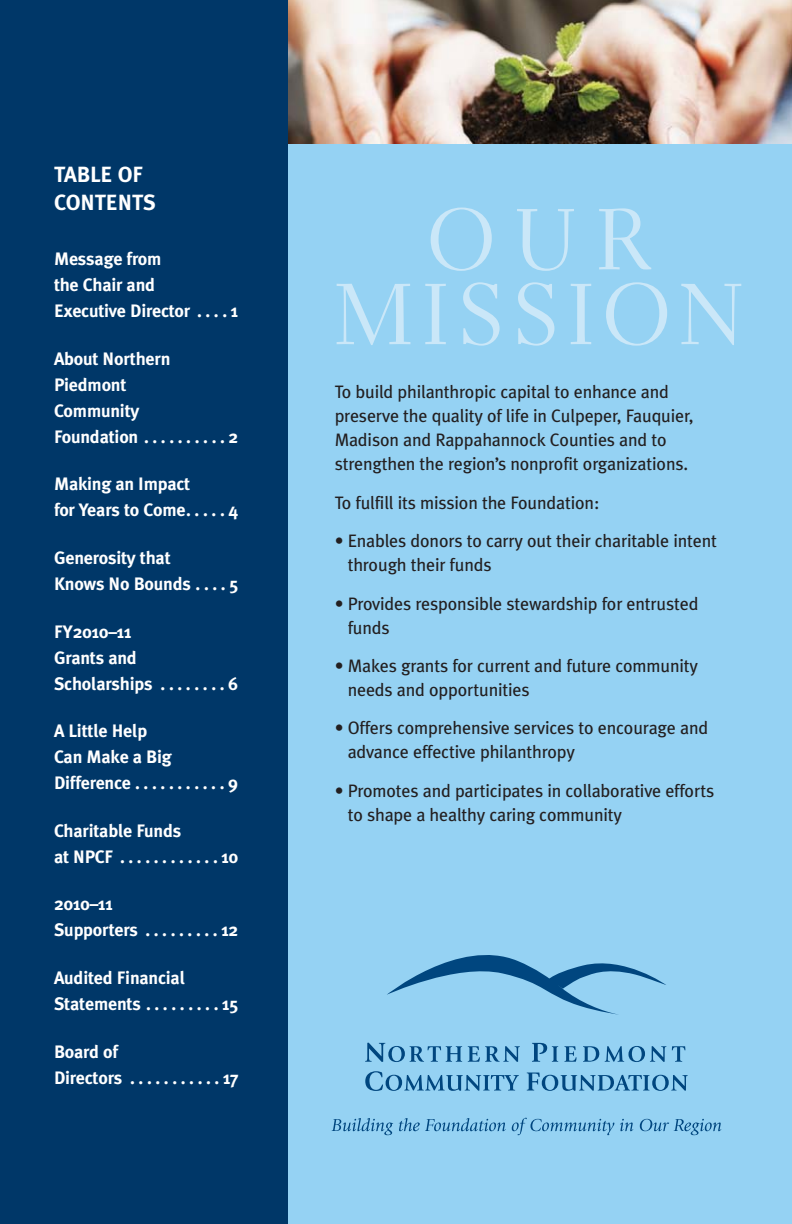
<style>
.page{position:relative;width:792px;height:1224px;background:#fff}
.page>*{position:absolute;margin:0;border:0;box-sizing:border-box;transform-origin:0 0}
.t1{font:86px/74.8px "Electra LH";letter-spacing:.08em;color:#cae7f8;text-align:center}
.t2{font:700 22px/28.6px "Meta Plus";color:#fff}
.t3{font:18px/24px "Meta Plus";letter-spacing:-.01em;color:#231f20}
.t4{font:700 18px/26px "Meta Plus";letter-spacing:-.01em;color:#fff}
</style>
<div class="page">
<div style="left:259px;top:0;width:533px;height:1224px;background:#95d2f3"></div>
<img style="left:288px;top:0;width:504px;height:144px">
<div style="left:0;top:0;width:288px;height:1224px;background:#003768"></div>
<svg style="left:332px;top:1118px;width:61px;height:17px"></svg>
<svg style="left:399px;top:1118px;width:107px;height:13px"></svg>
<svg style="left:512px;top:1118px;width:102px;height:17px"></svg>
<svg style="left:620px;top:1119px;width:13px;height:12px"></svg>
<svg style="left:640px;top:1119px;width:81px;height:16px"></svg>
<svg style="left:387px;top:955px;width:279px;height:60px"></svg>
<svg style="left:365px;top:1043px;width:97px;height:19px"></svg>
<svg style="left:468px;top:1046px;width:52px;height:16px"></svg>
<svg style="left:532px;top:1043px;width:26px;height:19px"></svg>
<svg style="left:564px;top:1046px;width:13px;height:16px"></svg>
<svg style="left:583px;top:1046px;width:16px;height:16px"></svg>
<svg style="left:605px;top:1046px;width:61px;height:16px"></svg>
<svg style="left:672px;top:1046px;width:13px;height:16px"></svg>
<svg style="left:365px;top:1071px;width:154px;height:20px"></svg>
<svg style="left:527px;top:1073px;width:161px;height:18px"></svg>
<p class="t2" style="left:54px;top:162px;width:104px">TABLE OF<br>CONTENTS</p>
<p class="t4" style="left:54px;top:247px;width:186px">Message from<br>the Chair and<br>Executive Director . . . . 1</p>
<p class="t4" style="left:54px;top:347px;width:186px">About Northern<br>Piedmont<br>Community<br>Foundation . . . . . . . . . . 2</p>
<p class="t4" style="left:54px;top:472px;width:186px">Making an Impact<br>for Years to Come. . . . . 4</p>
<p class="t4" style="left:54px;top:546px;width:186px">Generosity that<br>Knows No Bounds . . . . 5</p>
<p class="t4" style="left:54px;top:620px;width:186px">FY2010–11<br>Grants and<br>Scholarships . . . . . . . . 6</p>
<p class="t4" style="left:54px;top:719px;width:186px">A Little Help<br>Can Make a Big<br>Difference . . . . . . . . . . . 9</p>
<p class="t4" style="left:54px;top:819px;width:186px">Charitable Funds<br>at NPCF . . . . . . . . . . . . 10</p>
<p class="t4" style="left:54px;top:892px;width:186px">2010–11<br>Supporters . . . . . . . . . 12</p>
<p class="t4" style="left:54px;top:966px;width:186px">Audited Financial<br>Statements . . . . . . . . . 15</p>
<p class="t4" style="left:54px;top:1040px;width:186px">Board of<br>Directors . . . . . . . . . . . 17</p>
<h1 class="t1" style="left:333px;top:211px;width:413px">OUR<br>MISSION</h1>
<p class="t3" style="left:335px;top:382px;width:360px">To build philanthropic capital to enhance and preserve the quality of life in Culpeper, Fauquier, Madison and Rappahannock Counties and to strengthen the region’s nonprofit organizations.</p>
<p class="t3" style="left:335px;top:492px;width:266px">To fulfill its mission the Foundation:</p>
<p class="t3" style="left:348px;top:530px;width:371px;text-indent:-13px">• Enables donors to carry out their charitable intent through their funds</p>
<p class="t3" style="left:348px;top:593px;width:352px;text-indent:-13px">• Provides responsible stewardship for entrusted funds</p>
<p class="t3" style="left:348px;top:655px;width:352px;text-indent:-13px">• Makes grants for current and future community needs and opportunities</p>
<p class="t3" style="left:348px;top:718px;width:362px;text-indent:-13px">• Offers comprehensive services to encourage and advance effective philanthropy</p>
<p class="t3" style="left:348px;top:780px;width:368px;text-indent:-13px">• Promotes and participates in collaborative efforts to shape a healthy caring community</p>
</div>
